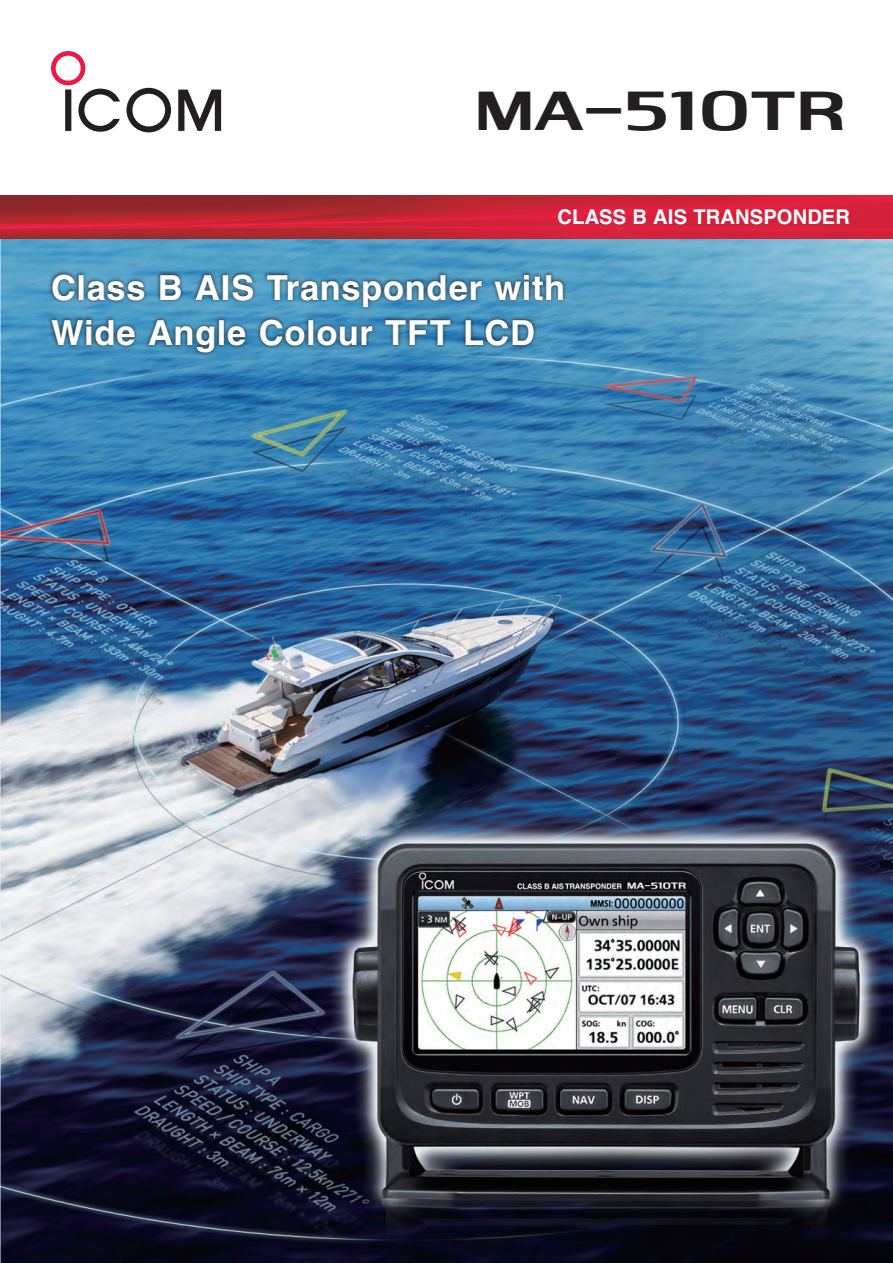
<style>
.page{position:relative;width:893px;height:1263px;background:#fff}
.page>*{position:absolute;margin:0;border:0;box-sizing:border-box;transform-origin:0 0}
.Spec_Body{font:48px "Icom CI PRODUCT";letter-spacing:-.03em;color:#231f20}
.Spec_Body-2{font:700 34.5px "Helvetica LT Std";letter-spacing:.02em;color:#fff}
.Asterisk{font:700 20.25px "Helvetica LT Std";color:#fff}
</style>
<div class="page">
<img style="left:0;top:238px;width:893px;height:1025px">
<img style="left:119px;top:657px;width:774px;height:606px">
<div style="left:47px;top:270px;width:520px;height:87px;background:#231f20;opacity:.75"></div>
<img style="left:0;top:196px;width:893px;height:42px">
<svg style="left:178px;top:90px;width:43px;height:41px"></svg>
<svg style="left:126px;top:88px;width:45px;height:44px"></svg>
<svg style="left:51px;top:51px;width:69px;height:81px"></svg>
<p class="Spec_Body" style="left:479px;top:80px;width:373px">MA-510TR</p>
<p class="Asterisk" style="left:557px;top:204px;width:294px">CLASS B AIS TRANSPONDER</p>
<p class="Spec_Body-2" style="left:51px;top:266px;width:516px">Class B AIS Transponder with</p>
<p class="Spec_Body-2" style="left:51px;top:311px;width:485px">Wide Angle Colour TFT LCD</p>
</div>
